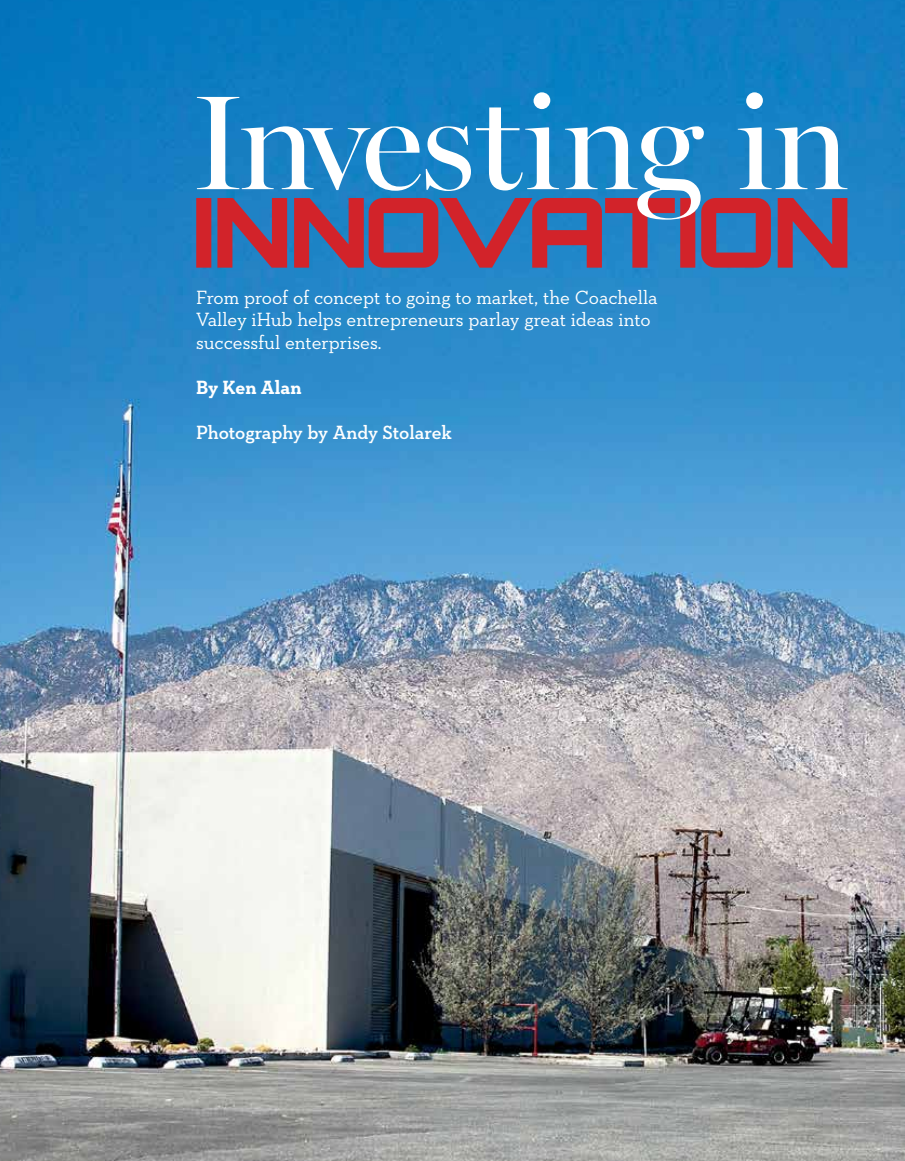
<style>
.page{position:relative;width:905px;height:1161px;background:#fff}
.page>*{position:absolute;margin:0;border:0;box-sizing:border-box;transform-origin:0 0}
.t1{font:135px "Miller Banner";letter-spacing:-.02em;color:#fff}
.t2{font:19.5px/22.5px "Neutraface Slab Text";letter-spacing:-.005em;color:#fff}
.t3{font:600 19.5px "Neutraface Slab Text";letter-spacing:-.005em;color:#fff}
.t4{font:700 19.5px "Neutraface Slab Text";color:#fff}
</style>
<div class="page">
<img style="left:0;top:0;width:904px;height:1161px">
<svg style="left:196px;top:198px;width:651px;height:70px;background:#804f72"></svg>
<h1 class="t1" style="left:191px;top:63px;width:661px">Investing in</h1>
<p class="t2" style="left:196px;top:286px;width:463px">From proof of concept to going to market, the Coachella<br>Valley iHub helps entrepreneurs parlay great ideas into successful enterprises.</p>
<p class="t4" style="left:196px;top:375px;width:107px">By Ken Alan</p>
<p class="t3" style="left:196px;top:420px;width:257px">Photography by Andy Stolarek</p>
</div>
